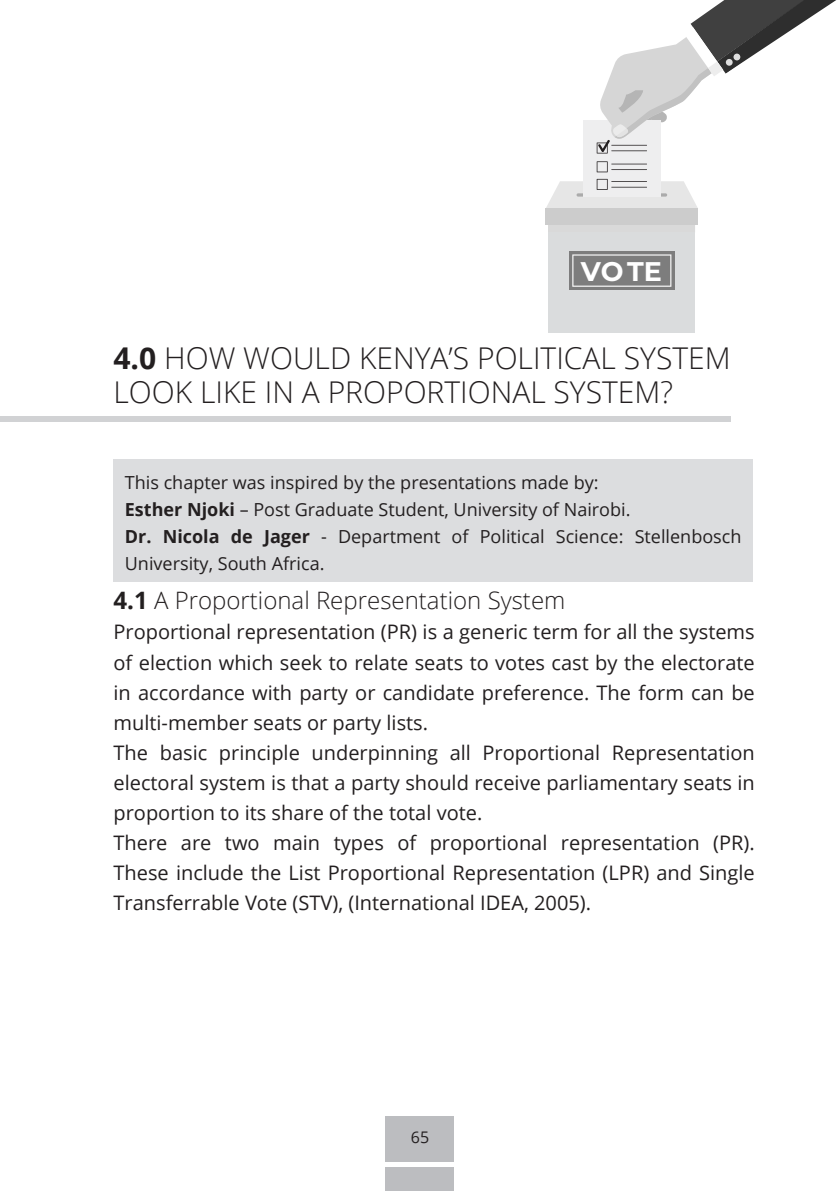
<style>
.page{position:relative;width:840px;height:1191px;background:#fff}
.page>*{position:absolute;margin:0;border:0;box-sizing:border-box;transform-origin:0 0}
.heading_1{font:300 30px/34px "Open Sans";color:#231f20}
.t1{font:700 27px "Montserrat";color:#fff}
.heading_1-2{font:300 24px "Open Sans";color:#231f20}
.heading_1-3{font:20px/30px "Open Sans";color:#231f20;text-align:justify}
.t2{font:18px/27px "Open Sans";color:#231f20}
.List_Paragraph{font:16px "Open Sans";color:#231f20}
.s1{font-weight:700}
</style>
<div class="page">
<div style="left:113px;top:459px;width:639px;height:122px;background:#dcdddf"></div>
<div style="left:548px;top:224px;width:146px;height:109px;background:#dadcdd"></div>
<div style="left:548px;top:224px;width:146px;height:8px;background:#d9d9d9"></div>
<div style="left:545px;top:209px;width:152px;height:16px;background:#ccc"></div>
<div style="left:583px;top:120px;width:77px;height:77px;background:#eeeeef"></div>
<svg style="left:596px;top:161px;width:50px;height:11px"></svg>
<svg style="left:545px;top:179px;width:152px;height:30px"></svg>
<svg style="left:596px;top:0;width:239px;height:153px"></svg>
<div style="left:725px;top:59px;width:7px;height:7px;background:#dedede;border-radius:50%"></div>
<div style="left:733px;top:54px;width:7px;height:6px;background:#dedede;border-radius:50%"></div>
<div style="left:568px;top:251px;width:106px;height:39px;background:#7d7d7d"></div>
<svg style="left:572px;top:254px;width:99px;height:33px"></svg>
<div style="left:0;top:416px;width:730px;height:6px;background:#d1d2d4"></div>
<div style="left:386px;top:1116px;width:68px;height:75px;background:#bcbdc0"></div>
<div style="left:383px;top:1162px;width:73px;height:5px;background:#fff"></div>
<h2 class="t1" style="left:580px;top:252px;width:82px">VOTE</h2>
<p class="heading_1" style="left:113px;top:340px;width:618px"><span class="s1">4.0</span> HOW WOULD KENYA’S POLITICAL SYSTEM<br>LOOK LIKE IN A PROPORTIONAL SYSTEM?</p>
<p class="t2" style="left:125px;top:468px;width:475px">This chapter was inspired by the presentations made by:</p>
<p class="t2" style="left:125px;top:495px;width:507px"><span class="s1">Esther Njoki</span> – Post Graduate Student, University of Nairobi.</p>
<p class="t2" style="left:125px;top:522px;width:617px"><span class="s1">Dr. Nicola de Jager</span> - Department of Political Science: Stellenbosch<br>University, South Africa.</p>
<p class="heading_1-2" style="left:113px;top:584px;width:453px"><span class="s1">4.1</span> A Proportional Representation System</p>
<p class="heading_1-3" style="left:113px;top:616px;width:642px">Proportional representation (PR) is a generic term for all the systems of election which seek to relate seats to votes cast by the electorate in accordance with party or candidate preference. The form can be multi-member seats or party lists.</p>
<p class="heading_1-3" style="left:113px;top:736px;width:642px">The basic principle underpinning all Proportional Representation electoral system is that a party should receive parliamentary seats in proportion to its share of the total vote.</p>
<p class="heading_1-3" style="left:113px;top:826px;width:642px">There are two main types of proportional representation (PR).<br>These include the List Proportional Representation (LPR) and Single Transferrable Vote (STV), (International IDEA, 2005).</p>
<p class="List_Paragraph" style="left:410px;top:1125px;width:20px">65</p>
</div>
